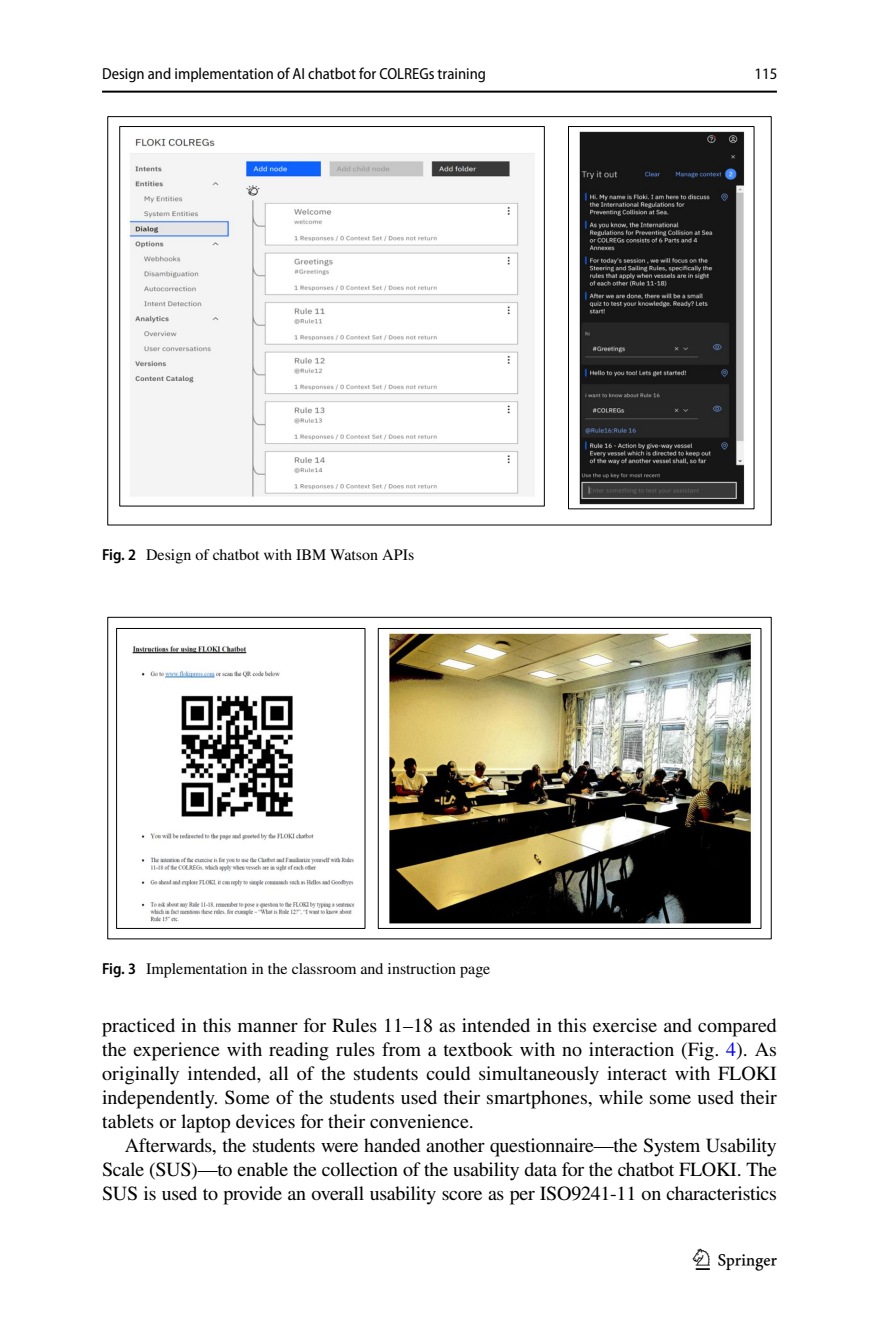
<style>
.page{position:relative;width:879px;height:1333px;background:#fff}
.page>*{position:absolute;margin:0;border:0;box-sizing:border-box;transform-origin:0 0}
.t1{font:30px "Springnew Regular 3";color:#000}
.t2{font:20px/24px "STIX";letter-spacing:-.015em;color:#000;text-align:justify}
.t3{font:16px "STIX";color:#000}
.t4{font:16px "Myriad Pro Semi Cn 2";color:#000}
.t5{font:semi-condensed 16px "Nsxhtk Myriad Pro";color:#000}
.s1{font-family:"Myriad Pro";font-weight:600;font-stretch:semi-condensed}
.s2{color:#00f}
</style>
<div class="page">
<hr style="left:102px;top:91px;width:675px;height:2px;background:#000">
<svg style="left:107px;top:116px;width:664px;height:409px"></svg>
<img style="left:107px;top:617px;width:664px;height:322px">
<p class="t4" style="left:102px;top:65px;width:385px">Design and implementation of AI chatbot for COLREGs training</p>
<p class="t3" style="left:102px;top:543px;width:314px"><span class="s1">Fig. 2</span> Design of chatbot with IBM Watson APIs</p>
<p class="t3" style="left:102px;top:957px;width:390px"><span class="s1">Fig. 3</span> Implementation in the classroom and instruction page</p>
<p class="t5" style="left:754px;top:67px;width:24px">115</p>
<p class="t2" style="left:102px;top:1014px;width:676px">practiced in this manner for Rules 11–18 as intended in this exercise and compared the experience with reading rules from a textbook with no interaction (Fig. <span class="s2">4</span>). As originally intended, all of the students could simultaneously interact with FLOKI independently. Some of the students used their smartphones, while some used their tablets or laptop devices for their convenience.</p>
<p class="t2" style="left:102px;top:1134px;width:676px;text-indent:23px">Afterwards, the students were handed another questionnaire—the System Usability Scale (SUS)—to enable the collection of the usability data for the chatbot FLOKI. The SUS is used to provide an overall usability score as per ISO9241-11 on characteristics</p>
<h1 class="t1" style="left:696px;top:1248px;width:83px">1 3</h1>
</div>
